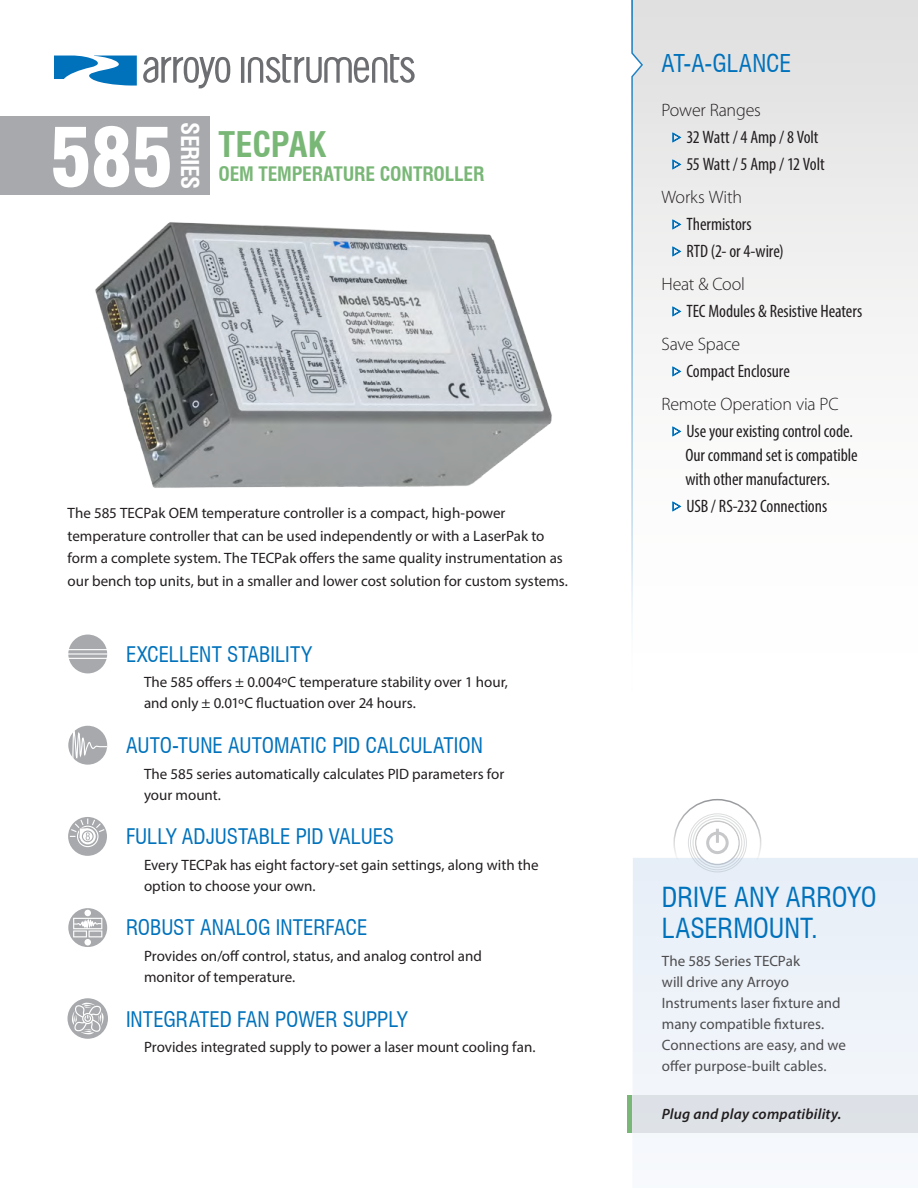
<style>
.page{position:relative;width:918px;height:1188px;background:#fff}
.page>*{position:absolute;margin:0;border:0;box-sizing:border-box;transform-origin:0 0}
.t1{font:900 condensed 79.5px "Swiss 721 BT";color:#fff}
.t2{font:700 condensed 34.5px "Swiss 721 BT";letter-spacing:-.005em;color:#79b777}
.t3{font:condensed 27px/31.5px "Swiss 721 BT";letter-spacing:-.005em;color:#0072bc}
.t4{font:condensed 24px "Swiss 721 BT";color:#0072bc}
.t5{font:700 condensed 24px "Swiss 721 BT";letter-spacing:-.03em;color:#fff}
.t6{font:condensed 21px "Swiss 721 BT";color:#0072bc}
.t7{font:700 condensed 19.5px "Swiss 721 BT";letter-spacing:-.01em;color:#79b777}
.t8{font:condensed 18px/27px "Myriad Pro";letter-spacing:-.005em;color:#231f20}
.t9{font:300 18px "Myriad Pro";letter-spacing:-.01em;color:#231f20}
.t10{font:15px/21px "Myriad Pro";color:#231f20}
.t11{font:15px/21px "Myriad Pro";color:#4d4d4f}
.t12{font:italic 600 15px "Myriad Pro";letter-spacing:.015em;color:#231f20}
</style>
<div class="page">
<svg style="left:673px;top:799px;width:89px;height:59px"></svg>
<div style="left:695px;top:821px;width:45px;height:44px;border:2px solid #c7c8ca;border-radius:50%"></div>
<div style="left:692px;top:818px;width:50px;height:50px;border:1px solid #dcddde;border-radius:50%"></div>
<div style="left:688px;top:814px;width:59px;height:58px;border:1px solid #dcddde;border-radius:50%"></div>
<div style="left:690px;top:816px;width:55px;height:54px;border:1px solid #dcddde;border-radius:50%"></div>
<svg style="left:632px;top:858px;width:286px;height:275px;fill:#ebf1f9"></svg>
<div style="left:696px;top:822px;width:42px;height:42px;background:#fff;border-radius:50%"></div>
<svg style="left:241px;top:54px;width:174px;height:29px"></svg>
<svg style="left:143px;top:57px;width:87px;height:31px"></svg>
<svg style="left:54px;top:55px;width:83px;height:31px"></svg>
<div style="left:706px;top:832px;width:23px;height:22px;border:3px solid #c7c8ca;border-radius:50%"></div>
<hr style="left:716px;top:829px;width:3px;height:14px;background:#c7c8ca">
<hr style="left:628px;top:1095px;width:4px;height:38px;background:#79b777">
<svg style="left:644px;top:0;width:274px;height:507px"></svg>
<svg style="left:631px;top:0;width:13px;height:552px"></svg>
<div style="left:68px;top:817px;width:39px;height:39px;background:#a7a9ac;border-radius:50%"></div>
<div style="left:77px;top:826px;width:22px;height:21px;border:1px solid #fff;border-radius:50%"></div>
<svg style="left:80px;top:828px;width:16px;height:16px"></svg>
<div style="left:82px;top:831px;width:12px;height:11px;border:1px solid #a7a9ac;border-radius:50%"></div>
<svg style="left:70px;top:818px;width:36px;height:22px"></svg>
<svg style="left:68px;top:908px;width:39px;height:39px"></svg>
<svg style="left:73px;top:917px;width:30px;height:20px"></svg>
<div style="left:84px;top:910px;width:7px;height:6px;background:#fff;border-radius:50%"></div>
<div style="left:84px;top:939px;width:7px;height:6px;background:#fff;border-radius:50%"></div>
<div style="left:68px;top:998px;width:40px;height:41px;background:#a7a9ac;border-radius:50%"></div>
<svg style="left:72px;top:1003px;width:32px;height:31px"></svg>
<svg style="left:68px;top:726px;width:39px;height:39px"></svg>
<svg style="left:72px;top:725px;width:36px;height:40px"></svg>
<div style="left:68px;top:635px;width:39px;height:38px;background:#a7a9ac;border-radius:50%"></div>
<hr style="left:68px;top:653px;width:40px;height:2px;background:#fff">
<hr style="left:68px;top:649px;width:40px;height:1px;background:#fff">
<hr style="left:68px;top:658px;width:40px;height:1px;background:#fff">
<div style="left:0;top:116px;width:210px;height:79px;background:#a7a9ac"></div>
<img style="left:95px;top:222px;width:457px;height:266px">
<svg style="left:672px;top:132px;width:9px;height:11px"></svg>
<svg style="left:672px;top:159px;width:9px;height:11px"></svg>
<svg style="left:672px;top:219px;width:9px;height:11px"></svg>
<svg style="left:672px;top:246px;width:9px;height:11px"></svg>
<svg style="left:672px;top:306px;width:9px;height:11px"></svg>
<svg style="left:672px;top:366px;width:9px;height:11px"></svg>
<svg style="left:672px;top:426px;width:9px;height:11px"></svg>
<svg style="left:672px;top:501px;width:9px;height:11px"></svg>
<h3 class="t5" style="left:204px;top:122px;width:69px;rotate:90deg">SERIES</h3>
<h1 class="t1" style="left:50px;top:109px;width:126px">585</h1>
<h2 class="t2" style="left:219px;top:124px;width:110px">TECPAK</h2>
<h3 class="t7" style="left:219px;top:162px;width:267px">OEM TEMPERATURE CONTROLLER</h3>
<p class="t10" style="left:68px;top:502px;width:502px;line-height:22.5px">The 585 TECPak OEM temperature controller is a compact, high-power temperature controller that can be used independently or with a LaserPak to form a complete system. The TECPak offers the same quality instrumentation as our bench top units, but in a smaller and lower cost solution for custom systems.</p>
<h3 class="t6" style="left:126px;top:642px;width:187px">EXCELLENT STABILITY</h3>
<p class="t10" style="left:144px;top:672px;width:366px">The 585 offers ± 0.004ºC temperature stability over 1 hour, and only ± 0.01ºC fluctuation over 24 hours.</p>
<h3 class="t6" style="left:126px;top:733px;width:359px">AUTO-TUNE AUTOMATIC PID CALCULATION</h3>
<p class="t10" style="left:144px;top:763px;width:362px">The 585 series automatically calculates PID parameters for your mount.</p>
<h3 class="t6" style="left:126px;top:824px;width:270px">FULLY ADJUSTABLE PID VALUES</h3>
<p class="t10" style="left:144px;top:854px;width:396px">Every TECPak has eight factory-set gain settings, along with the option to choose your own.</p>
<h3 class="t6" style="left:126px;top:915px;width:243px">ROBUST ANALOG INTERFACE</h3>
<p class="t10" style="left:144px;top:945px;width:339px">Provides on/off control, status, and analog control and monitor of temperature.</p>
<h3 class="t6" style="left:126px;top:1006px;width:283px">INTEGRATED FAN POWER SUPPLY</h3>
<p class="t10" style="left:144px;top:1036px;width:393px">Provides integrated supply to power a laser mount cooling fan.</p>
<h3 class="t4" style="left:662px;top:49px;width:131px">AT-A-GLANCE</h3>
<p class="t9" style="left:662px;top:99px;width:101px">Power Ranges</p>
<p class="t8" style="left:686px;top:123px;width:140px">32 Watt / 4 Amp / 8 Volt<br>55 Watt / 5 Amp / 12 Volt</p>
<p class="t9" style="left:661px;top:186px;width:82px">Works With</p>
<p class="t8" style="left:686px;top:210px;width:99px">Thermistors<br>RTD (2- or 4-wire)</p>
<p class="t9" style="left:661px;top:273px;width:85px">Heat &amp; Cool</p>
<p class="t8" style="left:686px;top:297px;width:177px">TEC Modules &amp; Resistive Heaters</p>
<p class="t9" style="left:661px;top:333px;width:80px">Save Space</p>
<p class="t8" style="left:686px;top:357px;width:105px">Compact Enclosure</p>
<p class="t9" style="left:661px;top:393px;width:179px">Remote Operation via PC</p>
<p class="t8" style="left:685px;top:419px;width:174px;line-height:24px">Use your existing control code.<br>Our command set is compatible with other manufacturers.</p>
<p class="t8" style="left:686px;top:492px;width:142px">USB / RS-232 Connections</p>
<h3 class="t3" style="left:662px;top:881px;width:216px">DRIVE ANY ARROYO<br>LASERMOUNT.</h3>
<p class="t11" style="left:662px;top:950px;width:186px">The 585 Series TECPak<br>will drive any Arroyo<br>Instruments laser fixture and many compatible fixtures.<br>Connections are easy, and we offer purpose-built cables.</p>
<p class="t12" style="left:662px;top:1105px;width:181px">Plug and play compatibility.</p>
</div>
